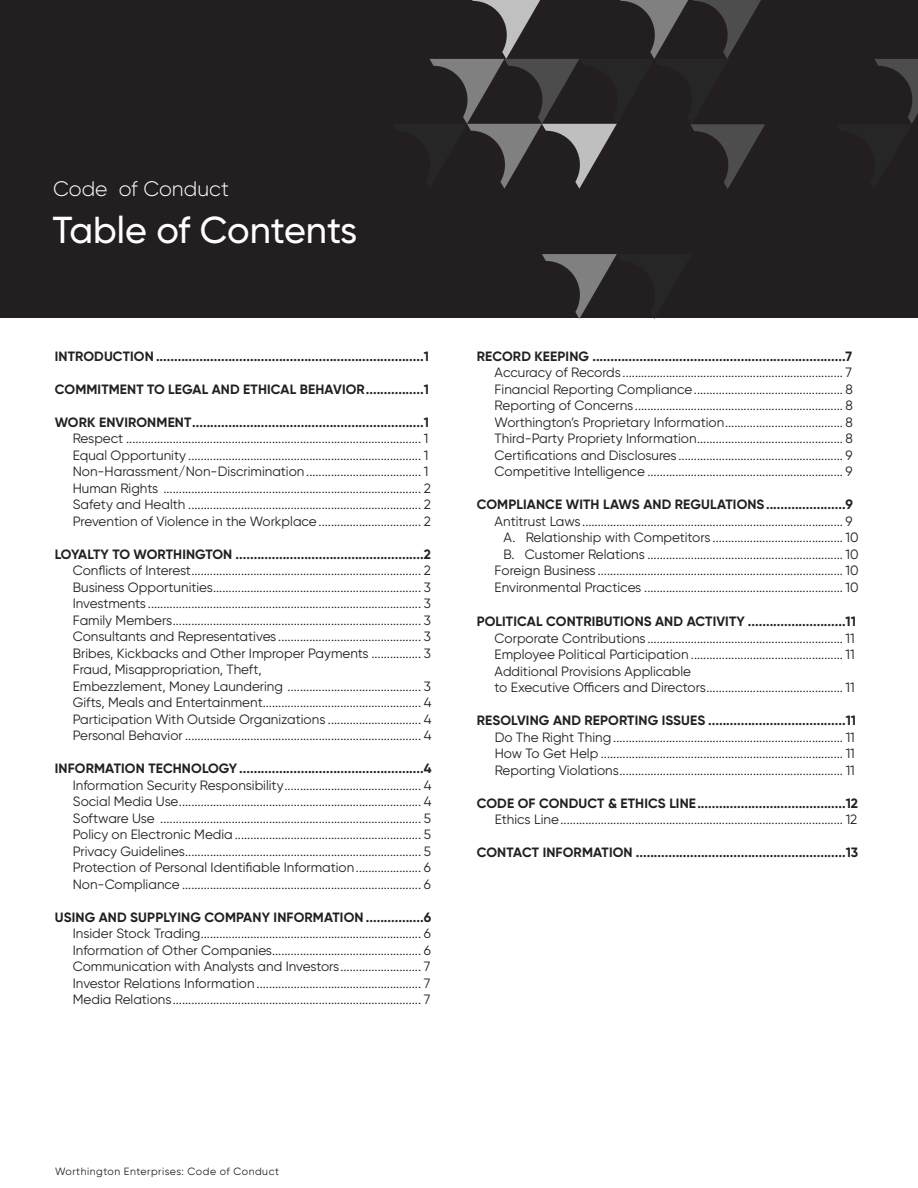
<style>
.page{position:relative;width:918px;height:1188px;background:#fff}
.page>*{position:absolute;margin:0;border:0;box-sizing:border-box;transform-origin:0 0}
.t1{font:500 37.5px "Gilroy";color:#fff}
.t2{font:300 21px "Gilroy";color:#fff}
.t3{font:13.5px/16.5px "Gilroy";color:#231f20;text-align:justify}
.t4{font:700 13.5px "Gilroy";letter-spacing:.01em;color:#231f20}
.t5{font:10.5px "Gilroy";letter-spacing:.05em;color:#231f20}
</style>
<div class="page">
<div style="left:0;top:1px;width:918px;height:317px;background:#231f20"></div>
<svg style="left:542px;top:254px;width:113px;height:65px"></svg>
<svg style="left:392px;top:0;width:526px;height:189px"></svg>
<h2 class="t2" style="left:53px;top:176px;width:177px">Code of Conduct</h2>
<h1 class="t1" style="left:53px;top:207px;width:306px">Table of Contents</h1>
<p class="t4" style="left:55px;top:348px;width:376px">INTRODUCTION ..........................................................................1</p>
<p class="t4" style="left:55px;top:381px;width:376px">COMMITMENT TO LEGAL AND ETHICAL BEHAVIOR................1</p>
<p class="t4" style="left:55px;top:414px;width:376px">WORK ENVIRONMENT................................................................1</p>
<p class="t3" style="left:73px;top:430px;width:360px;text-align:left">Respect ............................................................................................... 1<br>Equal Opportunity ........................................................................... 1<br>Non-Harassment/Non-Discrimination..................................... 1<br>Human Rights ................................................................................... 2<br>Safety and Health ........................................................................... 2<br>Prevention of Violence in the Workplace................................. 2</p>
<p class="t4" style="left:55px;top:546px;width:378px">LOYALTY TO WORTHINGTON ....................................................2</p>
<p class="t3" style="left:73px;top:562px;width:360px;text-align:left">Conflicts of Interest.......................................................................... 2<br>Business Opportunities................................................................... 3<br>Investments ........................................................................................ 3<br>Family Members................................................................................ 3<br>Consultants and Representatives .............................................. 3<br>Bribes, Kickbacks and Other Improper Payments ................ 3<br>Fraud, Misappropriation, Theft,<br>Embezzlement, Money Laundering ........................................... 3<br>Gifts, Meals and Entertainment................................................... 4<br>Participation With Outside Organizations .............................. 4<br>Personal Behavior ............................................................................ 4</p>
<p class="t4" style="left:55px;top:760px;width:378px">INFORMATION TECHNOLOGY...................................................4</p>
<p class="t3" style="left:73px;top:777px;width:360px">Information Security Responsibility............................................ 4<br>Social Media Use.............................................................................. 4<br>Software Use .................................................................................... 5<br>Policy on Electronic Media............................................................ 5<br>Privacy Guidelines............................................................................ 5<br>Protection of Personal Identifiable Information..................... 6<br>Non-Compliance ............................................................................. 6</p>
<p class="t4" style="left:55px;top:908px;width:378px">USING AND SUPPLYING COMPANY INFORMATION ................6</p>
<p class="t3" style="left:73px;top:925px;width:360px">Insider Stock Trading....................................................................... 6<br>Information of Other Companies................................................ 6<br>Communication with Analysts and Investors.......................... 7<br>Investor Relations Information ..................................................... 7<br>Media Relations................................................................................ 7</p>
<p class="t4" style="left:477px;top:347px;width:377px">RECORD KEEPING ......................................................................7</p>
<p class="t3" style="left:495px;top:364px;width:360px">Accuracy of Records ....................................................................... 7<br>Financial Reporting Compliance................................................ 8<br>Reporting of Concerns ................................................................... 8<br>Worthington’s Proprietary Information...................................... 8<br>Third-Party Propriety Information............................................... 8<br>Certifications and Disclosures ..................................................... 9<br>Competitive Intelligence ............................................................... 9</p>
<p class="t4" style="left:477px;top:496px;width:378px">COMPLIANCE WITH LAWS AND REGULATIONS......................9</p>
<p class="t3" style="left:495px;top:512px;width:360px">Antitrust Laws .................................................................................... 9</p>
<p class="t3" style="left:504px;top:529px;width:357px">A. Relationship with Competitors .......................................... 10</p>
<p class="t3" style="left:504px;top:545px;width:357px">B. Customer Relations ............................................................... 10</p>
<p class="t3" style="left:495px;top:562px;width:366px">Foreign Business ............................................................................... 10</p>
<p class="t3" style="left:495px;top:578px;width:366px">Environmental Practices ................................................................ 10</p>
<p class="t4" style="left:477px;top:613px;width:381px">POLITICAL CONTRIBUTIONS AND ACTIVITY ...........................11</p>
<p class="t3" style="left:495px;top:629px;width:362px;text-align:left">Corporate Contributions ............................................................... 11<br>Employee Political Participation ................................................. 11<br>Additional Provisions Applicable<br>to Executive Officers and Directors............................................ 11</p>
<p class="t4" style="left:477px;top:712px;width:381px">RESOLVING AND REPORTING ISSUES ......................................11</p>
<p class="t3" style="left:495px;top:728px;width:362px">Do The Right Thing.......................................................................... 11<br>How To Get Help .............................................................................. 11<br>Reporting Violations........................................................................ 11</p>
<p class="t4" style="left:477px;top:794px;width:383px">CODE OF CONDUCT &amp; ETHICS LINE.........................................12</p>
<p class="t3" style="left:495px;top:811px;width:364px">Ethics Line........................................................................................... 12</p>
<p class="t4" style="left:477px;top:844px;width:383px">CONTACT INFORMATION ..........................................................13</p>
<p class="t5" style="left:55px;top:1165px;width:225px">Worthington Enterprises: Code of Conduct</p>
</div>
